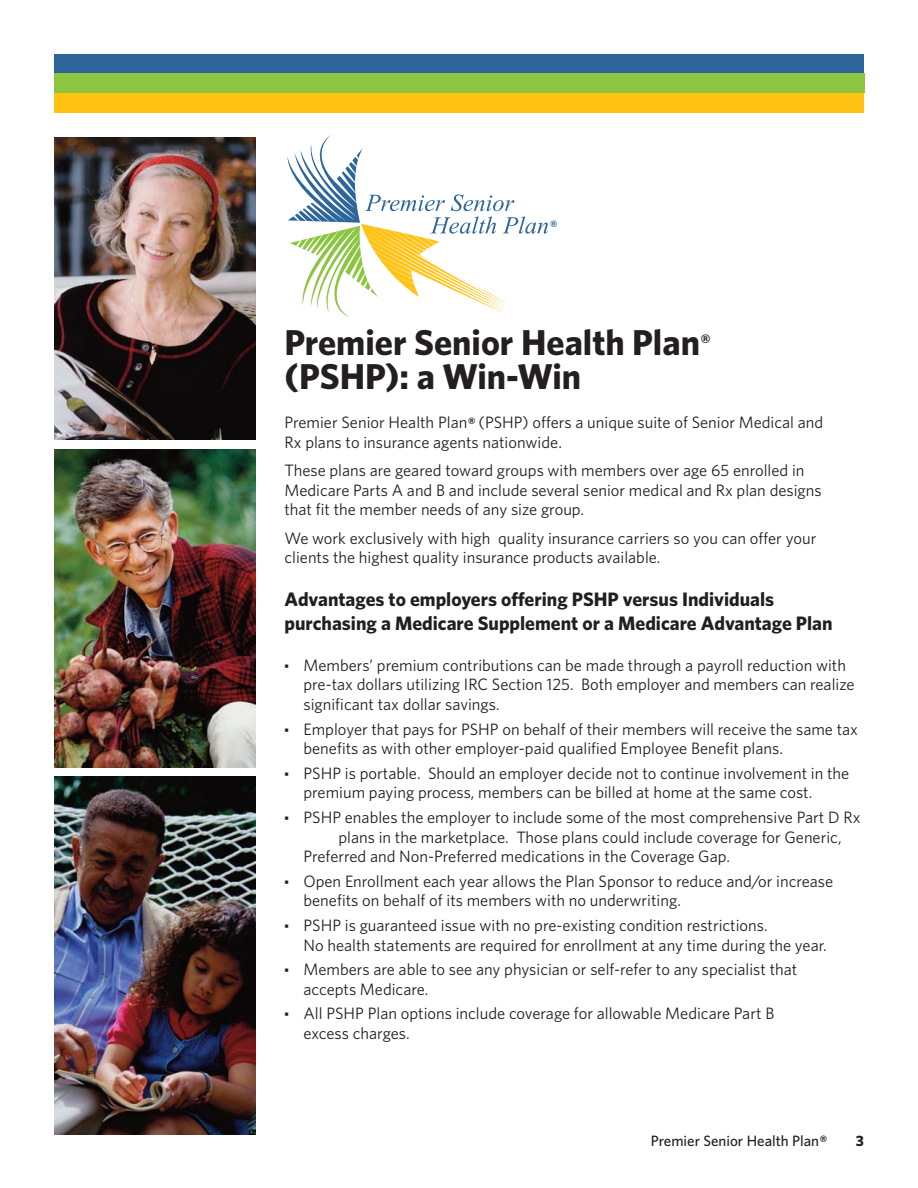
<style>
.page{position:relative;width:918px;height:1188px;background:#fff}
.page>*{position:absolute;margin:0;border:0;box-sizing:border-box;transform-origin:0 0}
.t1{font:700 36px "Whitney";color:#231f20}
.t2{font:700 19.5px/23.4px "Whitney";color:#231f20}
.t3{font:16.5px/19.8px "Whitney";color:#231f20}
.t4{font:500 15px "Whitney";color:#231f20}
.t5{font:700 15px "Whitney";color:#231f20}
.t6{font:700 12px "Helvetica";color:#231f20}
.t7{font:700 9px "Helvetica";color:#2c659a}
.s1{font-weight:900}
</style>
<div class="page">
<img style="left:54px;top:138px;width:201px;height:302px">
<img style="left:54px;top:449px;width:201px;height:318px">
<img style="left:54px;top:776px;width:201px;height:358px">
<svg style="left:288px;top:135px;width:260px;height:183px"></svg>
<div style="left:54px;top:54px;width:810px;height:20px;background:#2c659a"></div>
<div style="left:54px;top:74px;width:810px;height:19px;background:#8cc641"></div>
<div style="left:54px;top:93px;width:810px;height:20px;background:#ffc213"></div>
<p class="t7" style="left:551px;top:221px;width:8px">®</p>
<h1 class="t1" style="left:285px;top:328px;width:417px">Premier Senior Health Plan</h1>
<p class="t6" style="left:701px;top:334px;width:10px">®</p>
<h1 class="t1" style="left:285px;top:363px;width:298px">(PSHP): a Win-Win</h1>
<p class="t3" style="left:285px;top:414px;width:540px">Premier Senior Health Plan<sup>®</sup> (PSHP) offers a unique suite of Senior Medical and<br>Rx plans to insurance agents nationwide.</p>
<p class="t3" style="left:285px;top:462px;width:539px">These plans are geared toward groups with members over age 65 enrolled in<br>Medicare Parts A and B and include several senior medical and Rx plan designs that fit the member needs of any size group.</p>
<p class="t3" style="left:285px;top:530px;width:533px">We work exclusively with high quality insurance carriers so you can offer your clients the highest quality insurance products available.</p>
<p class="t2" style="left:285px;top:589px;width:550px">Advantages to employers offering PSHP versus Individuals purchasing a Medicare Supplement or a Medicare Advantage Plan</p>
<p class="t3" style="left:304px;top:656px;width:553px;text-indent:-19px"><span class="s1">·</span> Members’ premium contributions can be made through a payroll reduction with pre-tax dollars utilizing IRC Section 125. Both employer and members can realize significant tax dollar savings.</p>
<p class="t3" style="left:304px;top:720px;width:556px;text-indent:-19px"><span class="s1">·</span> Employer that pays for PSHP on behalf of their members will receive the same tax benefits as with other employer-paid qualified Employee Benefit plans.</p>
<p class="t3" style="left:304px;top:764px;width:547px;text-indent:-19px"><span class="s1">·</span> PSHP is portable. Should an employer decide not to continue involvement in the premium paying process, members can be billed at home at the same cost.</p>
<p class="t3" style="left:285px;top:808px;width:578px"><span class="s1">·</span> PSHP enables the employer to include some of the most comprehensive Part D Rx</p>
<p class="t3" style="left:339px;top:828px;width:505px">plans in the marketplace. Those plans could include coverage for Generic,</p>
<p class="t3" style="left:304px;top:848px;width:428px">Preferred and Non-Preferred medications in the Coverage Gap.</p>
<p class="t3" style="left:304px;top:872px;width:531px;text-indent:-19px"><span class="s1">·</span> Open Enrollment each year allows the Plan Sponsor to reduce and/or increase benefits on behalf of its members with no underwriting.</p>
<p class="t3" style="left:304px;top:916px;width:525px;text-indent:-19px"><span class="s1">·</span> PSHP is guaranteed issue with no pre-existing condition restrictions.<br>No health statements are required for enrollment at any time during the year.</p>
<p class="t3" style="left:304px;top:961px;width:495px;text-indent:-19px"><span class="s1">·</span> Members are able to see any physician or self-refer to any specialist that accepts Medicare.</p>
<p class="t3" style="left:304px;top:1005px;width:472px;text-indent:-19px"><span class="s1">·</span> All PSHP Plan options include coverage for allowable Medicare Part B excess charges.</p>
<p class="t4" style="left:651px;top:1135px;width:178px">Premier Senior Health Plan<sup>®</sup></p>
<p class="t5" style="left:856px;top:1135px;width:10px">3</p>
</div>
